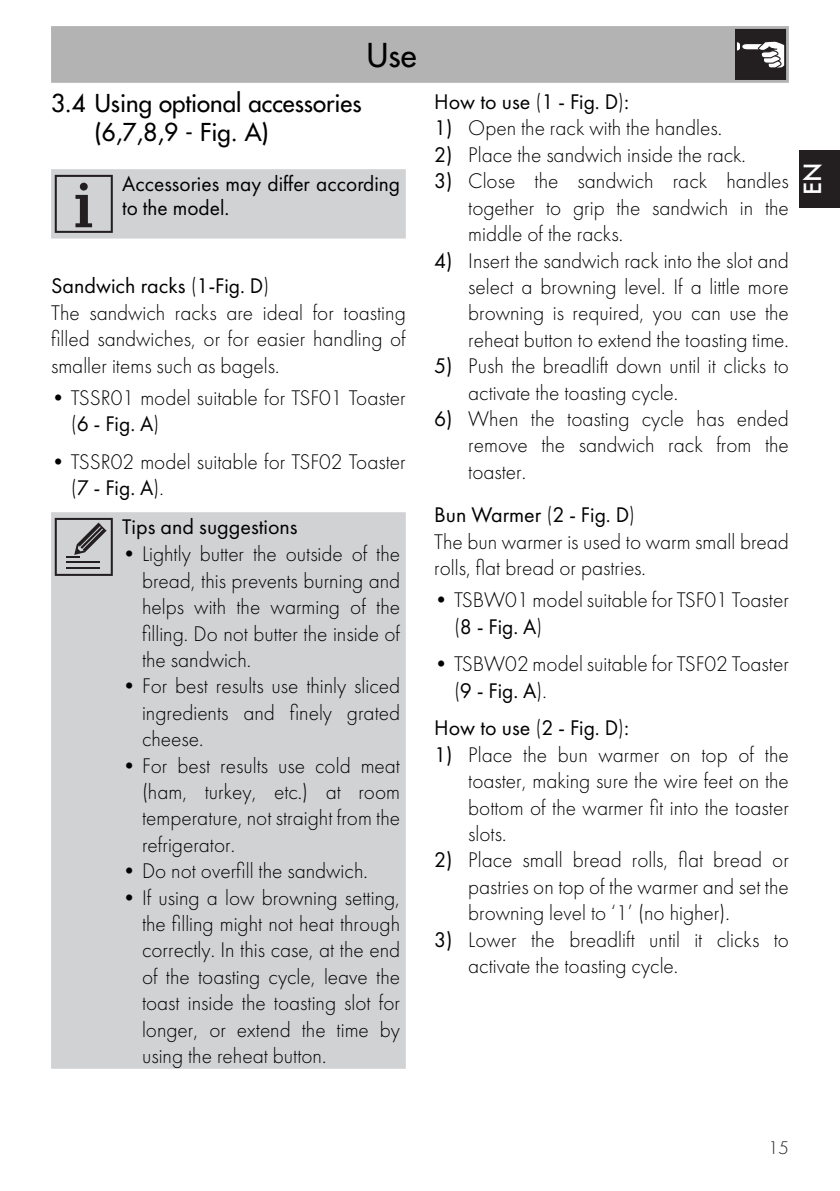
<style>
.page{position:relative;width:840px;height:1191px;background:#fff}
.page>*{position:absolute;margin:0;border:0;box-sizing:border-box;transform-origin:0 0}
.t1{font:32px "Futura";color:#000}
.t2{font:500 26px "Futura";color:#fff}
.t3{font:24px/28.8px "Futura";color:#000}
.t4{font:300 22px/26.4px "Futura";color:#000;text-align:justify}
.t5{font:22px/24px "Futura";color:#000}
.t6{font:300 19px "Futura";color:#231f20}
.s1{font-weight:400}
.s2{font-weight:300}
</style>
<div class="page">
<div style="left:799px;top:150px;width:40px;height:58px;background:#231f20"></div>
<div style="left:51px;top:26px;width:737px;height:57px;background:#b3b3b3"></div>
<svg style="left:734px;top:29px;width:51px;height:51px;background:#504d4e"></svg>
<div style="left:51px;top:169px;width:354px;height:69px;background:#d1d2d4"></div>
<div style="left:51px;top:512px;width:354px;height:556px;background:#d1d2d4"></div>
<svg style="left:55px;top:518px;width:58px;height:58px;background:#a0a0a2"></svg>
<h1 class="t1" style="left:367px;top:34px;width:51px">Use</h1>
<p class="t3" style="left:95px;top:89px;width:268px;text-indent:-44px">3.4 Using optional accessories (6,7,8,9 - Fig. A)</p>
<p class="t5" style="left:122px;top:171px;width:279px">Accessories may differ according to the model.</p>
<p class="t4" style="left:51px;top:273px;width:356px;text-align:left"><span class="s1">Sandwich racks</span> (<span class="s1">1-Fig. D</span>)<br>The sandwich racks are ideal for toasting filled sandwiches, or for easier handling of smaller items such as bagels.</p>
<p class="t4" style="left:71px;top:384px;width:336px;text-indent:-20px">• TSSR01 model suitable for TSF01 Toaster (<span class="s1">6 - Fig. A</span>)</p>
<p class="t4" style="left:71px;top:448px;width:336px;text-indent:-20px">• TSSR02 model suitable for TSF02 Toaster (<span class="s1">7 - Fig. A</span>).</p>
<p class="t5" style="left:122px;top:514px;width:177px">Tips and suggestions</p>
<p class="t4" style="left:142px;top:541px;width:259px;text-indent:-20px">• Lightly butter the outside of the bread, this prevents burning and helps with the warming of the filling. Do not butter the inside of the sandwich.</p>
<p class="t4" style="left:142px;top:673px;width:259px;text-indent:-20px">• For best results use thinly sliced ingredients and finely grated cheese.</p>
<p class="t4" style="left:142px;top:752px;width:259px;text-indent:-20px">• For best results use cold meat (ham, turkey, etc.) at room temperature, not straight from the refrigerator.</p>
<p class="t4" style="left:122px;top:858px;width:247px">• Do not overfill the sandwich.</p>
<p class="t4" style="left:142px;top:884px;width:259px;text-indent:-20px">• If using a low browning setting, the filling might not heat through correctly. In this case, at the end of the toasting cycle, leave the toast inside the toasting slot for longer, or extend the time by using the reheat button.</p>
<p class="t5" style="left:434px;top:90px;width:196px">How to use <span class="s2">(</span>1 - Fig. D<span class="s2">)</span>:</p>
<p class="t4" style="left:434px;top:115px;width:289px"><span class="s1">1)</span> Open the rack with the handles.</p>
<p class="t4" style="left:434px;top:141px;width:313px"><span class="s1">2)</span> Place the sandwich inside the rack.</p>
<p class="t4" style="left:468px;top:168px;width:322px;text-indent:-34px"><span class="s1">3)</span> Close the sandwich rack handles together to grip the sandwich in the middle of the racks.</p>
<p class="t4" style="left:468px;top:247px;width:322px;text-indent:-34px"><span class="s1">4)</span> Insert the sandwich rack into the slot and select a browning level. If a little more browning is required, you can use the reheat button to extend the toasting time.</p>
<p class="t4" style="left:468px;top:353px;width:322px;text-indent:-34px"><span class="s1">5)</span> Push the breadlift down until it clicks to activate the toasting cycle.</p>
<p class="t4" style="left:468px;top:405px;width:322px;text-indent:-34px"><span class="s1">6)</span> When the toasting cycle has ended remove the sandwich rack from the toaster.</p>
<p class="t4" style="left:434px;top:502px;width:356px;text-align:left"><span class="s1">Bun Warmer</span> (<span class="s1">2 - Fig. D</span>)<br>The bun warmer is used to warm small bread rolls, flat bread or pastries.</p>
<p class="t4" style="left:454px;top:587px;width:336px;text-indent:-20px">• TSBW01 model suitable for TSF01 Toaster (<span class="s1">8 - Fig. A</span>)</p>
<p class="t4" style="left:454px;top:651px;width:336px;text-indent:-20px">• TSBW02 model suitable for TSF02 Toaster (<span class="s1">9 - Fig. A</span>).</p>
<p class="t5" style="left:434px;top:716px;width:196px">How to use <span class="s2">(</span>2 - Fig. D<span class="s2">)</span>:</p>
<p class="t4" style="left:468px;top:741px;width:322px;text-indent:-34px"><span class="s1">1)</span> Place the bun warmer on top of the toaster, making sure the wire feet on the bottom of the warmer fit into the toaster slots.</p>
<p class="t4" style="left:468px;top:847px;width:322px;text-indent:-34px"><span class="s1">2)</span> Place small bread rolls, flat bread or pastries on top of the warmer and set the browning level to ‘1’ (no higher).</p>
<p class="t4" style="left:468px;top:926px;width:322px;text-indent:-34px"><span class="s1">3)</span> Lower the breadlift until it clicks to activate the toasting cycle.</p>
<p class="t2" style="left:796px;top:195px;width:34px;rotate:-90deg">EN</p>
<p class="t6" style="left:767px;top:1136px;width:22px">15</p>
</div>
